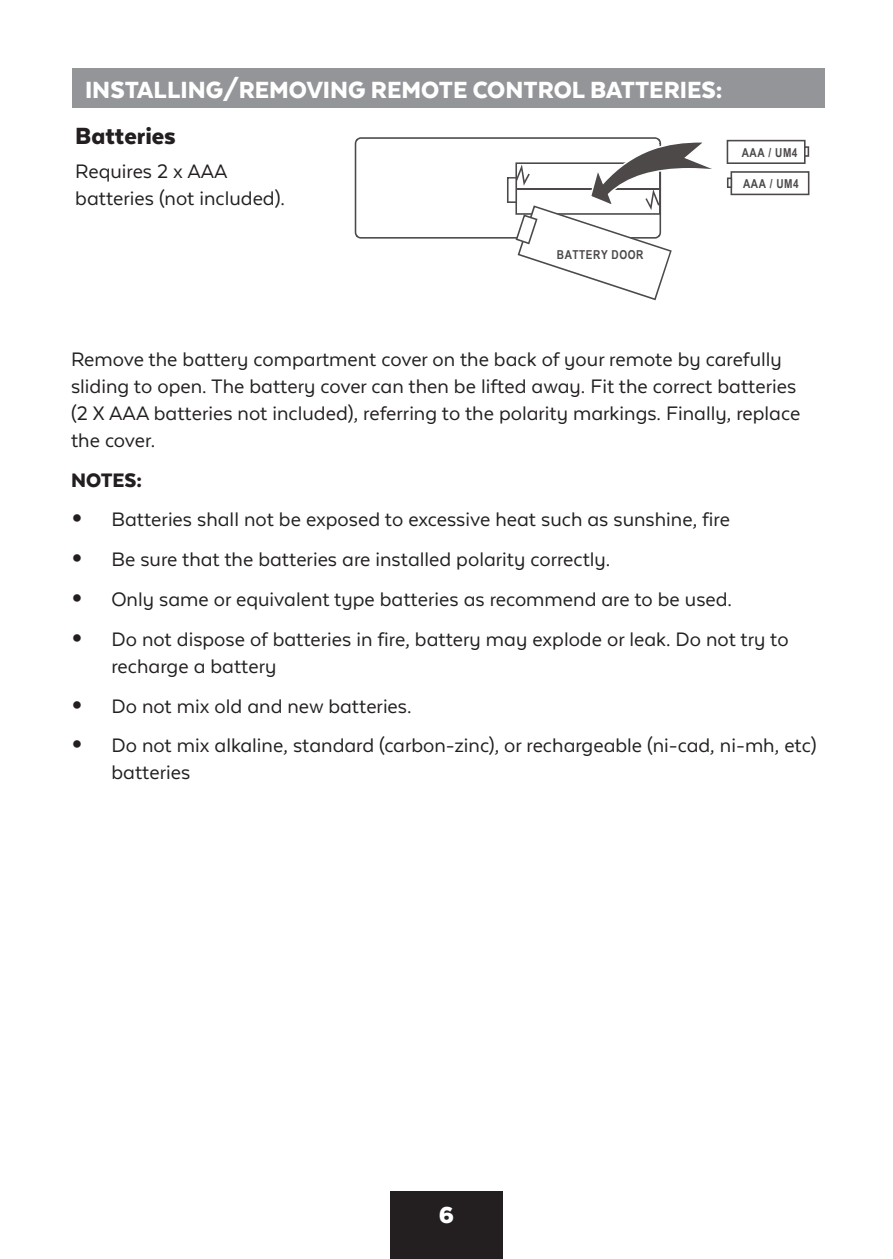
<style>
.page{position:relative;width:893px;height:1259px;background:#fff}
.page>*{position:absolute;margin:0;border:0;box-sizing:border-box;transform-origin:0 0}
.t1{font:900 27px "Texta Alt";color:#fff}
.t2{font:900 27px "Texta Alt";color:#231f20}
.t3{font:22.5px/27px "Texta Alt";color:#231f20}
.t4{font:900 22.5px "Texta Alt";color:#231f20}
.t5{font:700 12.3px "Arial Narrow";letter-spacing:.045em;color:#4c4948}
.s1{font-weight:900;font-size:36px}
</style>
<div class="page">
<div style="left:390px;top:1191px;width:113px;height:68px;background:#231f20"></div>
<div style="left:72px;top:68px;width:753px;height:39px;background:#939598"></div>
<svg style="left:355px;top:137px;width:454px;height:163px"></svg>
<p class="t1" style="left:85px;top:75px;width:639px">INSTALLING/REMOVING REMOTE CONTROL BATTERIES:</p>
<p class="t2" style="left:75px;top:122px;width:102px">Batteries</p>
<p class="t3" style="left:75px;top:157px;width:211px">Requires 2 x AAA batteries (not included).</p>
<p class="t5" style="left:557px;top:245px;width:88px">BATTERY DOOR</p>
<p class="t5" style="left:742px;top:143px;width:57px">AAA / UM4</p>
<p class="t5" style="left:743px;top:175px;width:57px">AAA / UM4</p>
<p class="t3" style="left:71px;top:345px;width:731px">Remove the battery compartment cover on the back of your remote by carefully sliding to open. The battery cover can then be lifted away. Fit the correct batteries (2 X AAA batteries not included), referring to the polarity markings. Finally, replace the cover.</p>
<p class="t4" style="left:71px;top:468px;width:73px">NOTES:</p>
<p class="t3" style="left:71px;top:506px;width:660px"><span class="s1">•</span> Batteries shall not be exposed to excessive heat such as sunshine, fire</p>
<p class="t3" style="left:71px;top:546px;width:541px"><span class="s1">•</span> Be sure that the batteries are installed polarity correctly.</p>
<p class="t3" style="left:71px;top:585px;width:663px"><span class="s1">•</span> Only same or equivalent type batteries as recommend are to be used.</p>
<p class="t3" style="left:112px;top:625px;width:679px;text-indent:-40px"><span class="s1">•</span> Do not dispose of batteries in fire, battery may explode or leak. Do not try to recharge a battery</p>
<p class="t3" style="left:71px;top:692px;width:342px"><span class="s1">•</span> Do not mix old and new batteries.</p>
<p class="t3" style="left:112px;top:732px;width:706px;text-indent:-40px"><span class="s1">•</span> Do not mix alkaline, standard (carbon-zinc), or rechargeable (ni-cad, ni-mh, etc) batteries</p>
<p class="t1" style="left:439px;top:1200px;width:17px">6</p>
</div>
